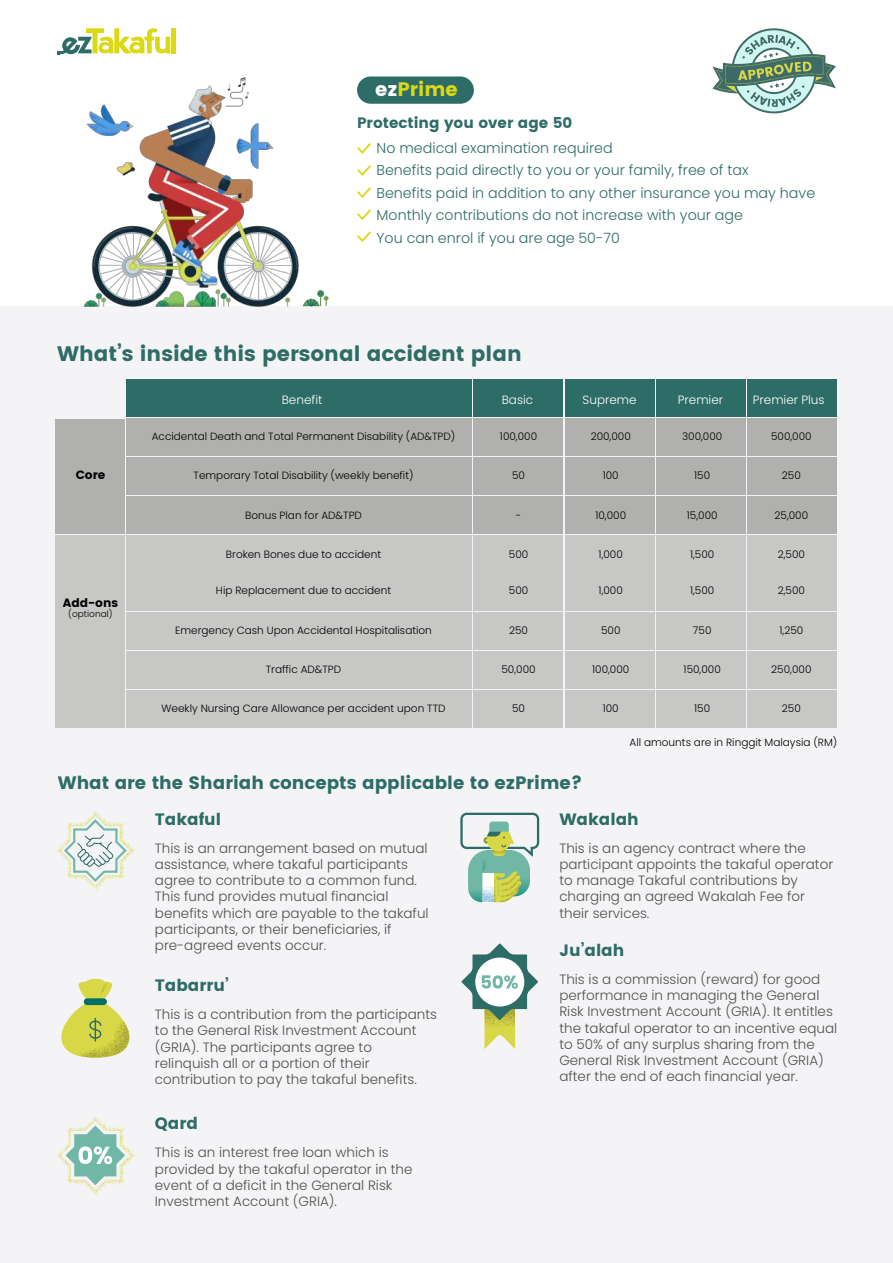
<style>
.page{position:relative;width:893px;height:1263px;background:#fff}
.page>*{position:absolute;margin:0;border:0;box-sizing:border-box;transform-origin:0 0}
.t1{font:700 21px "Poppins";color:#2e6c67}
.t2{font:700 19.5px "Poppins";color:#dad914}
.t3{font:700 18px "Poppins";color:#2e6c67}
.t4{font:700 16.5px "Poppins";color:#2e6c67}
.t5{font:700 15px "Poppins";color:#2e6c67}
.t6{font:300 14.25px/22.5px "Poppins";color:#2e6c67}
.t7{font:300 13.5px/16.2px "Poppins";color:#505050}
.t8{font:300 12px "Poppins";color:#fff}
.t9{font:700 12px "Poppins";color:#000}
.t10{font:300 10.5px "Poppins";color:#000}
.t11{font:300 9px "Poppins";color:#000}
.s1{color:#fff}
</style>
<div class="page">
<div style="left:0;top:306px;width:893px;height:957px;background:#f4f4f6"></div>
<div style="left:171px;top:28px;width:5px;height:25px;background:#dad914"></div>
<svg style="left:57px;top:28px;width:113px;height:26px"></svg>
<img style="left:83px;top:77px;width:228px;height:230px">
<div style="left:357px;top:76px;width:117px;height:28px;background:#2e6c67;border-radius:14px"></div>
<svg style="left:357px;top:143px;width:14px;height:11px"></svg>
<svg style="left:357px;top:165px;width:14px;height:11px"></svg>
<svg style="left:357px;top:187px;width:14px;height:11px"></svg>
<svg style="left:357px;top:209px;width:14px;height:11px"></svg>
<svg style="left:357px;top:231px;width:14px;height:11px"></svg>
<svg style="left:712px;top:28px;width:124px;height:85px"></svg>
<svg style="left:61px;top:979px;width:68px;height:79px"></svg>
<div style="left:84px;top:998px;width:23px;height:7px;background:#006f67;border-radius:3px"></div>
<svg style="left:461px;top:943px;width:77px;height:106px"></svg>
<svg style="left:56px;top:1115px;width:80px;height:81px"></svg>
<svg style="left:460px;top:812px;width:80px;height:90px"></svg>
<svg style="left:56px;top:810px;width:80px;height:81px"></svg>
<div style="left:56px;top:419px;width:69px;height:114px;background:#b0b0ae"></div>
<div style="left:56px;top:535px;width:69px;height:192px;background:#c7c7c6"></div>
<div style="left:127px;top:651px;width:345px;height:37px;background:#c7c7c6"></div>
<div style="left:127px;top:379px;width:345px;height:38px;background:#2e6c67"></div>
<div style="left:127px;top:419px;width:345px;height:37px;background:#b0b0ae"></div>
<div style="left:127px;top:535px;width:345px;height:37px;background:#c7c7c6"></div>
<div style="left:127px;top:457px;width:345px;height:38px;background:#b0b0ae"></div>
<div style="left:127px;top:574px;width:345px;height:37px;background:#c7c7c6"></div>
<div style="left:127px;top:496px;width:345px;height:37px;background:#b0b0ae"></div>
<div style="left:127px;top:612px;width:345px;height:38px;background:#c7c7c6"></div>
<div style="left:565px;top:651px;width:90px;height:37px;background:#c7c7c6"></div>
<div style="left:656px;top:651px;width:90px;height:37px;background:#c7c7c6"></div>
<div style="left:748px;top:651px;width:89px;height:37px;background:#c7c7c6"></div>
<div style="left:565px;top:379px;width:90px;height:38px;background:#2e6c67"></div>
<div style="left:656px;top:379px;width:90px;height:38px;background:#2e6c67"></div>
<div style="left:748px;top:379px;width:89px;height:38px;background:#2e6c67"></div>
<div style="left:565px;top:419px;width:90px;height:37px;background:#b0b0ae"></div>
<div style="left:656px;top:419px;width:90px;height:37px;background:#b0b0ae"></div>
<div style="left:748px;top:419px;width:89px;height:37px;background:#b0b0ae"></div>
<div style="left:565px;top:535px;width:90px;height:37px;background:#c7c7c6"></div>
<div style="left:656px;top:535px;width:90px;height:37px;background:#c7c7c6"></div>
<div style="left:748px;top:535px;width:89px;height:37px;background:#c7c7c6"></div>
<div style="left:565px;top:457px;width:90px;height:38px;background:#b0b0ae"></div>
<div style="left:656px;top:457px;width:90px;height:38px;background:#b0b0ae"></div>
<div style="left:748px;top:457px;width:89px;height:38px;background:#b0b0ae"></div>
<div style="left:565px;top:574px;width:90px;height:37px;background:#c7c7c6"></div>
<div style="left:656px;top:574px;width:90px;height:37px;background:#c7c7c6"></div>
<div style="left:748px;top:574px;width:89px;height:37px;background:#c7c7c6"></div>
<div style="left:565px;top:496px;width:90px;height:37px;background:#b0b0ae"></div>
<div style="left:656px;top:496px;width:90px;height:37px;background:#b0b0ae"></div>
<div style="left:748px;top:496px;width:89px;height:37px;background:#b0b0ae"></div>
<div style="left:565px;top:612px;width:90px;height:38px;background:#c7c7c6"></div>
<div style="left:656px;top:612px;width:90px;height:38px;background:#c7c7c6"></div>
<div style="left:748px;top:612px;width:89px;height:38px;background:#c7c7c6"></div>
<div style="left:474px;top:651px;width:89px;height:37px;background:#c7c7c6"></div>
<div style="left:474px;top:379px;width:89px;height:38px;background:#2e6c67"></div>
<div style="left:474px;top:419px;width:89px;height:37px;background:#b0b0ae"></div>
<div style="left:474px;top:535px;width:89px;height:37px;background:#c7c7c6"></div>
<div style="left:474px;top:457px;width:89px;height:38px;background:#b0b0ae"></div>
<div style="left:474px;top:574px;width:89px;height:37px;background:#c7c7c6"></div>
<div style="left:474px;top:496px;width:89px;height:37px;background:#b0b0ae"></div>
<div style="left:474px;top:612px;width:89px;height:38px;background:#c7c7c6"></div>
<div style="left:127px;top:690px;width:345px;height:37px;background:#c7c7c6"></div>
<div style="left:565px;top:690px;width:90px;height:37px;background:#c7c7c6"></div>
<div style="left:656px;top:690px;width:90px;height:37px;background:#c7c7c6"></div>
<div style="left:748px;top:690px;width:89px;height:37px;background:#c7c7c6"></div>
<div style="left:474px;top:690px;width:89px;height:37px;background:#c7c7c6"></div>
<svg style="left:303px;top:292px;width:26px;height:14px"></svg>
<h2 class="t2" style="left:375px;top:78px;width:84px"><span class="s1">ez</span>Prime</h2>
<p class="t5" style="left:357px;top:114px;width:217px">Protecting you over age 50</p>
<p class="t6" style="left:377px;top:137px;width:440px">No medical examination required<br>Benefits paid directly to you or your family, free of tax<br>Benefits paid in addition to any other insurance you may have Monthly contributions do not increase with your age<br>You can enrol if you are age 50-70</p>
<h1 class="t1" style="left:57px;top:341px;width:466px">What’s inside this personal accident plan</h1>
<p class="t9" style="left:76px;top:468px;width:31px">Core</p>
<p class="t9" style="left:63px;top:595px;width:57px">Add-ons</p>
<p class="t11" style="left:68px;top:609px;width:46px">(optional)</p>
<p class="t8" style="left:282px;top:392px;width:42px">Benefit</p>
<p class="t8" style="left:502px;top:392px;width:33px">Basic</p>
<p class="t8" style="left:583px;top:392px;width:56px">Supreme</p>
<p class="t8" style="left:678px;top:392px;width:47px">Premier</p>
<p class="t8" style="left:753px;top:392px;width:73px">Premier Plus</p>
<p class="t10" style="left:152px;top:431px;width:305px">Accidental Death and Total Permanent Disability (AD&amp;TPD)</p>
<p class="t10" style="left:194px;top:469px;width:221px">Temporary Total Disability (weekly benefit)</p>
<p class="t10" style="left:245px;top:509px;width:118px">Bonus Plan for AD&amp;TPD</p>
<p class="t10" style="left:226px;top:548px;width:157px">Broken Bones due to accident</p>
<p class="t10" style="left:216px;top:585px;width:177px">Hip Replacement due to accident</p>
<p class="t10" style="left:175px;top:624px;width:258px">Emergency Cash Upon Accidental Hospitalisation</p>
<p class="t10" style="left:266px;top:663px;width:77px">Traffic AD&amp;TPD</p>
<p class="t10" style="left:162px;top:702px;width:285px">Weekly Nursing Care Allowance per accident upon TTD</p>
<p class="t10" style="left:512px;top:702px;width:14px">50</p>
<p class="t10" style="left:603px;top:702px;width:18px">100</p>
<p class="t10" style="left:694px;top:702px;width:18px">150</p>
<p class="t10" style="left:782px;top:702px;width:20px">250</p>
<p class="t10" style="left:682px;top:430px;width:42px">300,000</p>
<p class="t10" style="left:694px;top:469px;width:18px">150</p>
<p class="t10" style="left:591px;top:430px;width:42px">200,000</p>
<p class="t10" style="left:603px;top:469px;width:18px">100</p>
<p class="t10" style="left:595px;top:509px;width:32px">10,000</p>
<p class="t10" style="left:599px;top:548px;width:26px">1,000</p>
<p class="t10" style="left:599px;top:585px;width:26px">1,000</p>
<p class="t10" style="left:601px;top:624px;width:21px">500</p>
<p class="t10" style="left:592px;top:663px;width:39px">100,000</p>
<p class="t10" style="left:500px;top:430px;width:39px">100,000</p>
<p class="t10" style="left:512px;top:469px;width:14px">50</p>
<p class="t10" style="left:516px;top:509px;width:7px">-</p>
<p class="t10" style="left:509px;top:548px;width:21px">500</p>
<p class="t10" style="left:509px;top:585px;width:21px">500</p>
<p class="t10" style="left:509px;top:624px;width:20px">250</p>
<p class="t10" style="left:501px;top:663px;width:36px">50,000</p>
<p class="t10" style="left:771px;top:430px;width:42px">500,000</p>
<p class="t10" style="left:782px;top:469px;width:20px">250</p>
<p class="t10" style="left:687px;top:509px;width:32px">15,000</p>
<p class="t10" style="left:774px;top:509px;width:35px">25,000</p>
<p class="t10" style="left:778px;top:548px;width:29px">2,500</p>
<p class="t10" style="left:778px;top:585px;width:29px">2,500</p>
<p class="t10" style="left:779px;top:624px;width:25px">1,250</p>
<p class="t10" style="left:771px;top:663px;width:42px">250,000</p>
<p class="t10" style="left:690px;top:548px;width:26px">1,500</p>
<p class="t10" style="left:690px;top:585px;width:26px">1,500</p>
<p class="t10" style="left:693px;top:624px;width:20px">750</p>
<p class="t10" style="left:684px;top:663px;width:39px">150,000</p>
<p class="t10" style="left:630px;top:736px;width:209px">All amounts are in Ringgit Malaysia (RM)</p>
<h3 class="t3" style="left:58px;top:772px;width:526px">What are the Shariah concepts applicable to ezPrime?</h3>
<p class="t4" style="left:155px;top:809px;width:68px">Takaful</p>
<p class="t7" style="left:155px;top:840px;width:275px">This is an arrangement based on mutual assistance, where takaful participants agree to contribute to a common fund.<br>This fund provides mutual financial benefits which are payable to the takaful participants, or their beneficiaries, if pre-agreed events occur.</p>
<p class="t4" style="left:155px;top:976px;width:75px">Tabarru’</p>
<p class="t7" style="left:155px;top:1006px;width:284px">This is a contribution from the participants to the General Risk Investment Account (GRIA). The participants agree to relinquish all or a portion of their contribution to pay the takaful benefits.</p>
<p class="t4" style="left:155px;top:1114px;width:45px">Qard</p>
<p class="t7" style="left:155px;top:1145px;width:259px">This is an interest free loan which is provided by the takaful operator in the event of a deficit in the General Risk Investment Account (GRIA).</p>
<p class="t4" style="left:559px;top:809px;width:81px">Wakalah</p>
<p class="t7" style="left:559px;top:840px;width:275px">This is an agency contract where the participant appoints the takaful operator to manage Takaful contributions by charging an agreed Wakalah Fee for their services.</p>
<p class="t4" style="left:559px;top:940px;width:67px">Ju’alah</p>
<p class="t7" style="left:559px;top:971px;width:279px">This is a commission (reward) for good performance in managing the General Risk Investment Account (GRIA). It entitles the takaful operator to an incentive equal to 50% of any surplus sharing from the General Risk Investment Account (GRIA) after the end of each financial year.</p>
</div>
